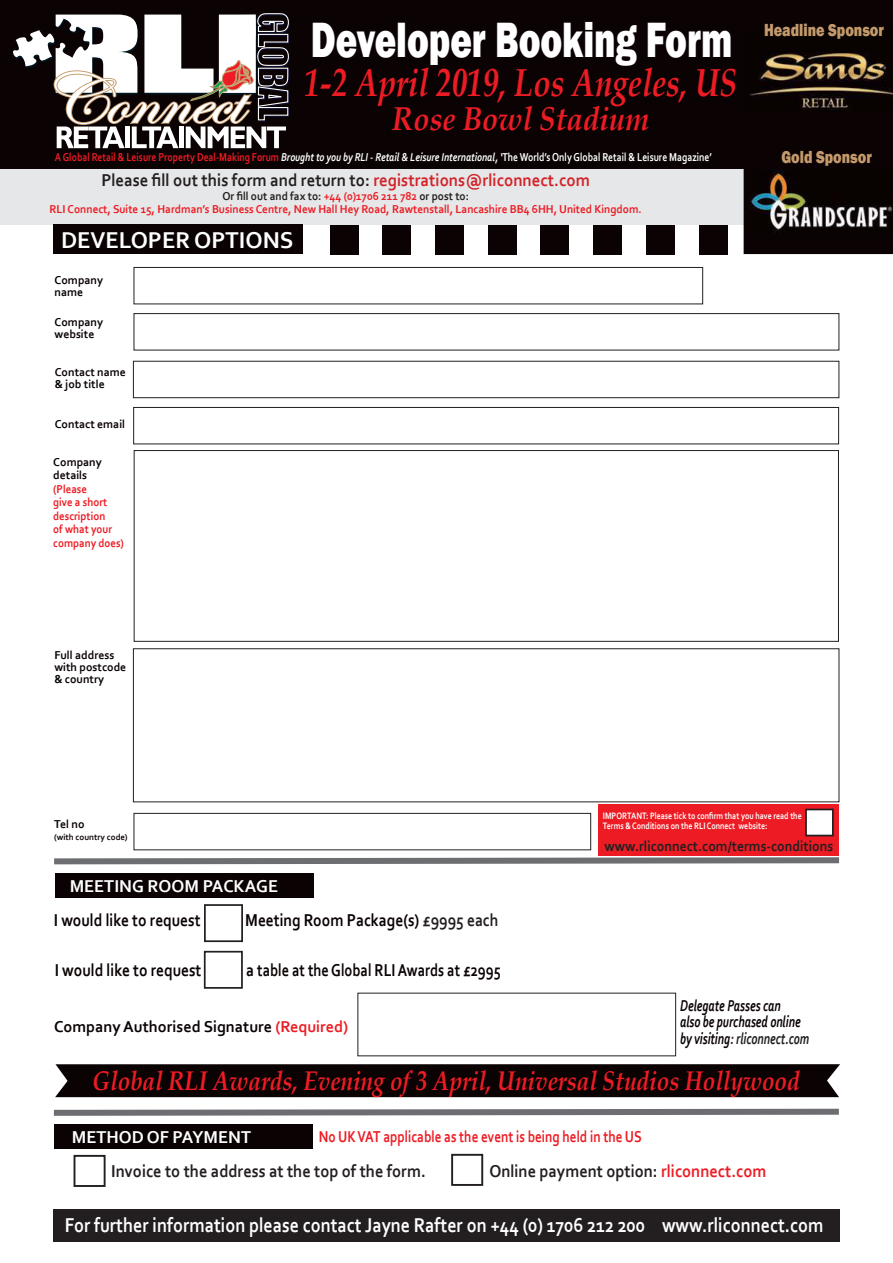
<style>
.page{position:relative;width:893px;height:1263px;background:#fff}
.page>*{position:absolute;margin:0;border:0;box-sizing:border-box;transform-origin:0 0}
.t1{font:63px "Times New Roman";color:#0a0203}
.t2{font:800 51px "Franklin Gothic";color:#fff;scale:.72 1}
.t3{font:italic 700 39px "Book Antiqua";color:#ed1c24;scale:.8 1}
.t4{font:italic 700 33px "Book Antiqua";color:#ed1c24;scale:.88 1}
.t5{font:italic 700 27px "Book Antiqua";color:#ed1c24;scale:.84 1}
.t6{font:700 24px "Corbel";color:#fff}
.t7{font:700 21px "Corbel";color:#fff;scale:.86 1}
.t8{font:700 18px "Corbel";color:#0a0203;scale:.86 1}
.t9{font:700 18px "Corbel";color:#231f20;scale:.91 1}
.t10{font:700 18px "Corbel";color:#231f20;scale:.93 1}
.t11{font:700 18px "Corbel";color:#fff}
.t12{font:800 18px "Franklin Gothic";color:#c49a6c;scale:.8 1}
.t13{font:italic 700 16.5px/16.5px "Corbel";color:#0a0203;scale:.71 1}
.t14{font:700 16.5px "Corbel";color:#ed1c24;scale:.8 1}
.t15{font:700 16.5px "Corbel";color:#0a0203}
.t16{font:700 15px "Corbel";color:#231f20;scale:.92 1}
.t17{font:700 12px/13.5px "Corbel";color:#ed1c24;text-align:center;scale:.93 1}
.t18{font:italic 700 12px "Corbel";color:#fff;scale:.8 1}
.t19{font:700 12px/12px "Corbel";color:#0a0203}
.t20{font:700 12px/13.5px "Corbel";color:#ed1c24;scale:.9 1}
.t21{font:700 9.75px/9.8px "Corbel";color:#fff;scale:.81 1}
.t22{font:700 9px "Corbel";color:#0a0203}
.s1{font-style:normal;color:#ed1c24}
.s2{font-style:normal}
.s3{color:#d2232a}
.s4{color:#231f20}
.s5{color:#ed1c24}
</style>
<div class="page">
<svg style="left:54px;top:857px;width:786px;height:8px"></svg>
<div style="left:53px;top:1209px;width:787px;height:33px;background:#231f20"></div>
<div style="left:134px;top:267px;width:569px;height:37px;border:1px solid #231f20"></div>
<div style="left:134px;top:313px;width:705px;height:37px;border:1px solid #231f20"></div>
<div style="left:133px;top:361px;width:706px;height:37px;border:1px solid #231f20"></div>
<div style="left:133px;top:407px;width:706px;height:37px;border:1px solid #231f20"></div>
<div style="left:133px;top:648px;width:706px;height:154px;border:1px solid #231f20"></div>
<div style="left:134px;top:813px;width:457px;height:37px;border:1px solid #231f20"></div>
<div style="left:134px;top:450px;width:705px;height:192px;border:1px solid #231f20"></div>
<div style="left:55px;top:873px;width:259px;height:25px;background:#0a0203"></div>
<svg style="left:53px;top:1108px;width:786px;height:8px"></svg>
<div style="left:204px;top:904px;width:39px;height:38px;border:2px solid #231f20"></div>
<div style="left:55px;top:1124px;width:258px;height:25px;background:#0a0203"></div>
<div style="left:74px;top:1155px;width:32px;height:32px;border:2px solid #231f20"></div>
<div style="left:451px;top:1154px;width:32px;height:32px;border:2px solid #231f20"></div>
<div style="left:204px;top:951px;width:39px;height:38px;border:2px solid #231f20"></div>
<div style="left:55px;top:1064px;width:785px;height:33px;background:#0a0203"></div>
<div style="left:0;top:169px;width:893px;height:56px;background:#e6e7e8"></div>
<div style="left:0;top:0;width:893px;height:168px;background:#0a0203"></div>
<div style="left:744px;top:168px;width:149px;height:86px;background:#0a0203"></div>
<div style="left:53px;top:225px;width:250px;height:29px;background:#0a0203"></div>
<svg style="left:13px;top:13px;width:277px;height:135px"></svg>
<img style="left:749px;top:52px;width:144px;height:58px">
<img style="left:750px;top:170px;width:143px;height:62px">
<div style="left:598px;top:804px;width:241px;height:52px;background:#ed1c24"></div>
<div style="left:806px;top:809px;width:27px;height:26px;background:#fff"></div>
<div style="left:805px;top:809px;width:29px;height:27px;border:2px solid #231f20"></div>
<h2 class="t2" style="left:311px;top:7px;width:587px">Developer Booking Form</h2>
<h3 class="t3" style="left:305px;top:55px;width:542px">1-2 April 2019, Los Angeles, US</h3>
<h3 class="t4" style="left:393px;top:96px;width:293px">Rose Bowl Stadium</h3>
<p class="t18" style="left:55px;top:150px;width:823px"><span class="s1">A Global Retail &amp; Leisure Property Deal-Making Forum</span> Brought to you by RLI - Retail &amp; Leisure International, ‘<span class="s2">The World’s Only Global Retail &amp; Leisure Magazine’</span></p>
<h3 class="t10" style="left:101px;top:169px;width:527px">Please fill out this form and return to: <span class="s3">registrations@rliconnect.com</span></h3>
<p class="t17" style="left:50px;top:189px;width:638px"><span class="s4">Or fill out and fax to:</span> +44 (0)1706 211 782 <span class="s4">or post to:<br></span>RLI Connect, Suite 15, Hardman’s Business Centre, New Hall Hey Road, Rawtenstall, Lancashire BB4 6HH, United Kingdom.</p>
<h3 class="t6" style="left:61px;top:225px;width:234px">DEVELOPER OPTIONS</h3>
<h1 class="t1" style="left:325px;top:191px;width:408px">■ ■ ■ ■ ■ ■ ■ ■</h1>
<p class="t19" style="left:55px;top:274px;width:50px">Company name</p>
<p class="t19" style="left:55px;top:315px;width:50px">Company website</p>
<p class="t19" style="left:55px;top:366px;width:73px">Contact name &amp; job title</p>
<p class="t19" style="left:55px;top:418px;width:72px">Contact email</p>
<p class="t19" style="left:53px;top:455px;width:50px;line-height:13.5px">Company details</p>
<p class="t20" style="left:53px;top:482px;width:80px">(Please<br>give a short description<br>of what your company does)</p>
<h3 class="t12" style="left:764px;top:18px;width:151px">Headline Sponsor</h3>
<h3 class="t12" style="left:781px;top:145px;width:115px">Gold Sponsor</h3>
<p class="t19" style="left:54px;top:649px;width:73px">Full address with postcode &amp; country</p>
<p class="t19" style="left:54px;top:818px;width:32px">Tel no</p>
<p class="t22" style="left:54px;top:831px;width:75px">(with country code)</p>
<h3 class="t11" style="left:70px;top:874px;width:210px">MEETING ROOM PACKAGE</h3>
<h3 class="t8" style="left:54px;top:909px;width:172px">I would like to request</h3>
<h3 class="t8" style="left:245px;top:909px;width:296px">Meeting Room Package(s) <span class="s4">£9995 each</span></h3>
<h3 class="t8" style="left:55px;top:959px;width:172px">I would like to request</h3>
<h3 class="t8" style="left:246px;top:959px;width:298px">a table at the Global RLI Awards at £2995</h3>
<h3 class="t15" style="left:54px;top:1016px;width:296px">Company Authorised Signature <span class="s5">(Required)</span></h3>
<p class="t21" style="left:603px;top:810px;width:247px">IMPORTANT: Please tick to confirm that you have read the<br>Terms &amp; Conditions on the RLI Connect website:</p>
<p class="t16" style="left:604px;top:836px;width:250px">www.rliconnect.com/terms-conditions</p>
<h3 class="t13" style="left:680px;top:997px;width:183px">Delegate Passes can<br>also be purchased online by visiting<span class="s4">: rliconnect.com</span></h3>
<h3 class="t5" style="left:93px;top:1062px;width:843px">Global RLI Awards, Evening of 3 April, Universal Studios Hollywood</h3>
<h3 class="t14" style="left:319px;top:1126px;width:405px">No UK VAT applicable as the event is being held in the US</h3>
<h3 class="t11" style="left:72px;top:1126px;width:181px">METHOD OF PAYMENT</h3>
<h3 class="t9" style="left:111px;top:1160px;width:347px">Invoice to the address at the top of the form.</h3>
<h3 class="t9" style="left:489px;top:1160px;width:306px">Online payment option: <span class="s5">rliconnect.com</span></h3>
<h3 class="t7" style="left:65px;top:1212px;width:884px">For further information please contact Jayne Rafter on +44 (0) 1706 212 200 www.rliconnect.com</h3>
</div>
